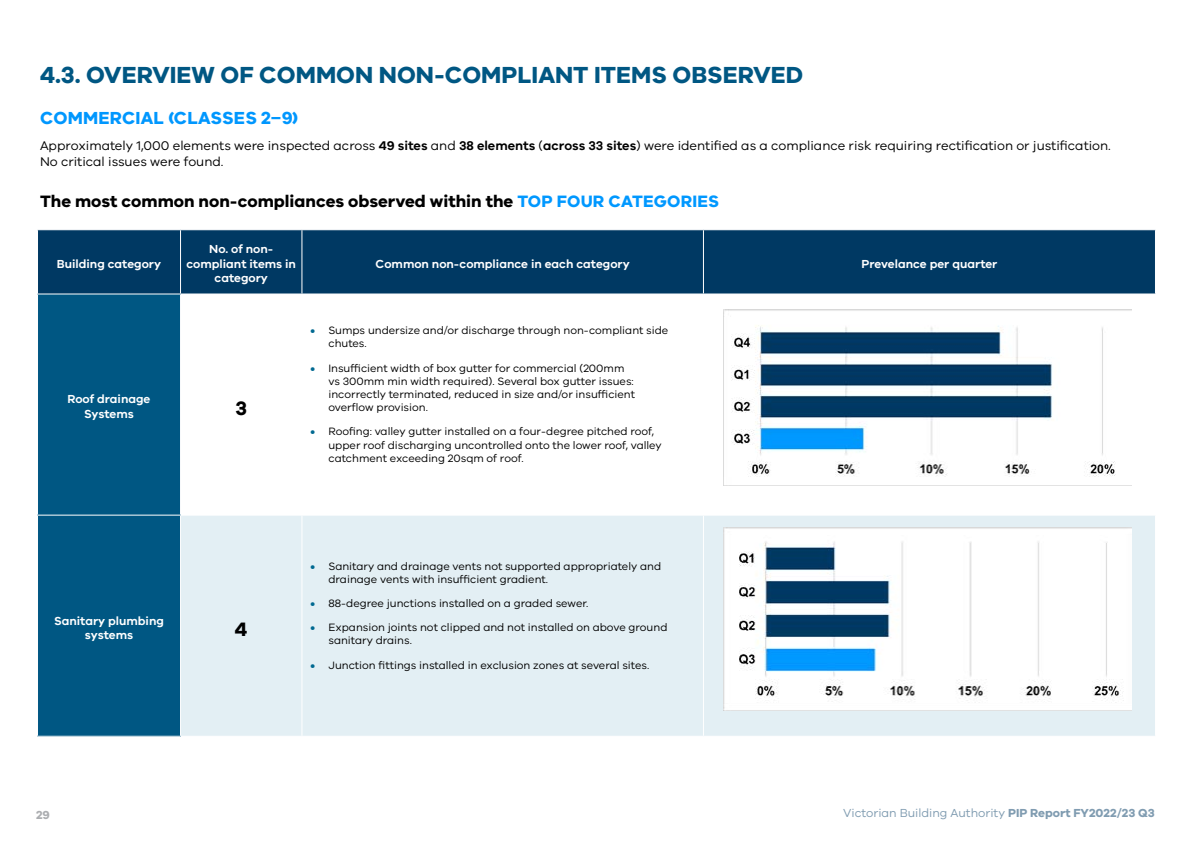
<style>
.page{position:relative;width:1191px;height:842px;background:#fff}
.page>*{position:absolute;margin:0;border:0;box-sizing:border-box;transform-origin:0 0}
.t1{font:700 24px "VIC";color:#005783}
.t2{font:700 20px "VIC";color:#000}
.t3{font:700 18px "VIC";letter-spacing:.01em;color:#0097fe}
.t4{font:700 17px "VIC";color:#000}
.t5{font:13px/16px "VIC";color:#000}
.t6{font:600 12px/14.4px "VIC";color:#fff;text-align:center}
.t7{font:12px "VIC";color:#809cb1}
.t8{font:700 12px "VIC";color:#acaeb1}
.t9{font:11px/13.2px "VIC";color:#000}
.s1{font-weight:600}
.s2{color:#0098ff}
.s3{font-weight:700;color:#006991}
.s4{font-weight:700}
</style>
<div class="page">
<div style="left:38px;top:230px;width:1117px;height:63px;background:#003963"></div>
<div style="left:38px;top:294px;width:142px;height:221px;background:#005783"></div>
<div style="left:38px;top:515px;width:142px;height:221px;background:#005783"></div>
<div style="left:181px;top:516px;width:974px;height:220px;background:#e3eff4"></div>
<hr style="left:37px;top:515px;width:143px;height:1px;background:#fff">
<hr style="left:301px;top:516px;width:1px;height:220px;background:#fff">
<hr style="left:703px;top:516px;width:1px;height:220px;background:#fff">
<hr style="left:180px;top:230px;width:1px;height:63px;background:#fff">
<hr style="left:301px;top:230px;width:1px;height:63px;background:#fff">
<hr style="left:703px;top:230px;width:1px;height:63px;background:#fff">
<img style="left:723px;top:310px;width:408px;height:176px">
<img style="left:723px;top:527px;width:408px;height:184px">
<h1 class="t1" style="left:40px;top:60px;width:765px">4.3. OVERVIEW OF COMMON NON-COMPLIANT ITEMS OBSERVED</h1>
<h3 class="t3" style="left:40px;top:107px;width:259px">COMMERCIAL (CLASSES 2–9)</h3>
<p class="t5" style="left:40px;top:138px;width:1072px">Approximately 1,000 elements were inspected across <span class="s1">49 sites</span> and <span class="s1">38 elements</span> (<span class="s1">across 33 sites</span>) were identified as a compliance risk requiring rectification or justification.<br>No critical issues were found.</p>
<h3 class="t4" style="left:40px;top:191px;width:680px">The most common non-compliances observed within the <span class="s2">TOP FOUR CATEGORIES</span></h3>
<p class="t6" style="left:57px;top:256px;width:106px">Building category</p>
<p class="t6" style="left:186px;top:242px;width:111px">No. of non&shy;compliant items in category</p>
<p class="t6" style="left:375px;top:256px;width:256px">Common non-compliance in each category</p>
<p class="t6" style="left:861px;top:256px;width:137px">Prevelance per quarter</p>
<p class="t6" style="left:68px;top:392px;width:84px">Roof drainage<br>Systems</p>
<h2 class="t2" style="left:235px;top:395px;width:13px">3</h2>
<p class="t9" style="left:328px;top:323px;width:341px;text-indent:-18px"><span class="s3">•</span> Sumps undersize and/or discharge through non-compliant side chutes.</p>
<p class="t9" style="left:328px;top:361px;width:308px;text-indent:-18px"><span class="s3">•</span> Insufficient width of box gutter for commercial (200mm vs 300mm min width required). Several box gutter issues: incorrectly terminated, reduced in size and/or insufficient overflow provision.</p>
<p class="t9" style="left:328px;top:425px;width:335px;text-indent:-18px"><span class="s3">•</span> Roofing: valley gutter installed on a four-degree pitched roof, upper roof discharging uncontrolled onto the lower roof, valley catchment exceeding 20sqm of roof.</p>
<p class="t6" style="left:54px;top:613px;width:111px">Sanitary plumbing systems</p>
<h2 class="t2" style="left:235px;top:616px;width:14px">4</h2>
<p class="t9" style="left:328px;top:559px;width:334px;text-indent:-18px"><span class="s3">•</span> Sanitary and drainage vents not supported appropriately and drainage vents with insufficient gradient.</p>
<p class="t9" style="left:310px;top:596px;width:279px"><span class="s3">•</span> 88-degree junctions installed on a graded sewer.</p>
<p class="t9" style="left:328px;top:620px;width:340px;text-indent:-18px"><span class="s3">•</span> Expansion joints not clipped and not installed on above ground sanitary drains.</p>
<p class="t9" style="left:310px;top:658px;width:340px"><span class="s3">•</span> Junction fittings installed in exclusion zones at several sites.</p>
<p class="t8" style="left:36px;top:808px;width:15px">29</p>
<p class="t7" style="left:843px;top:806px;width:313px">Victorian Building Authority <span class="s4">PIP Report FY2022/23 Q3</span></p>
</div>
